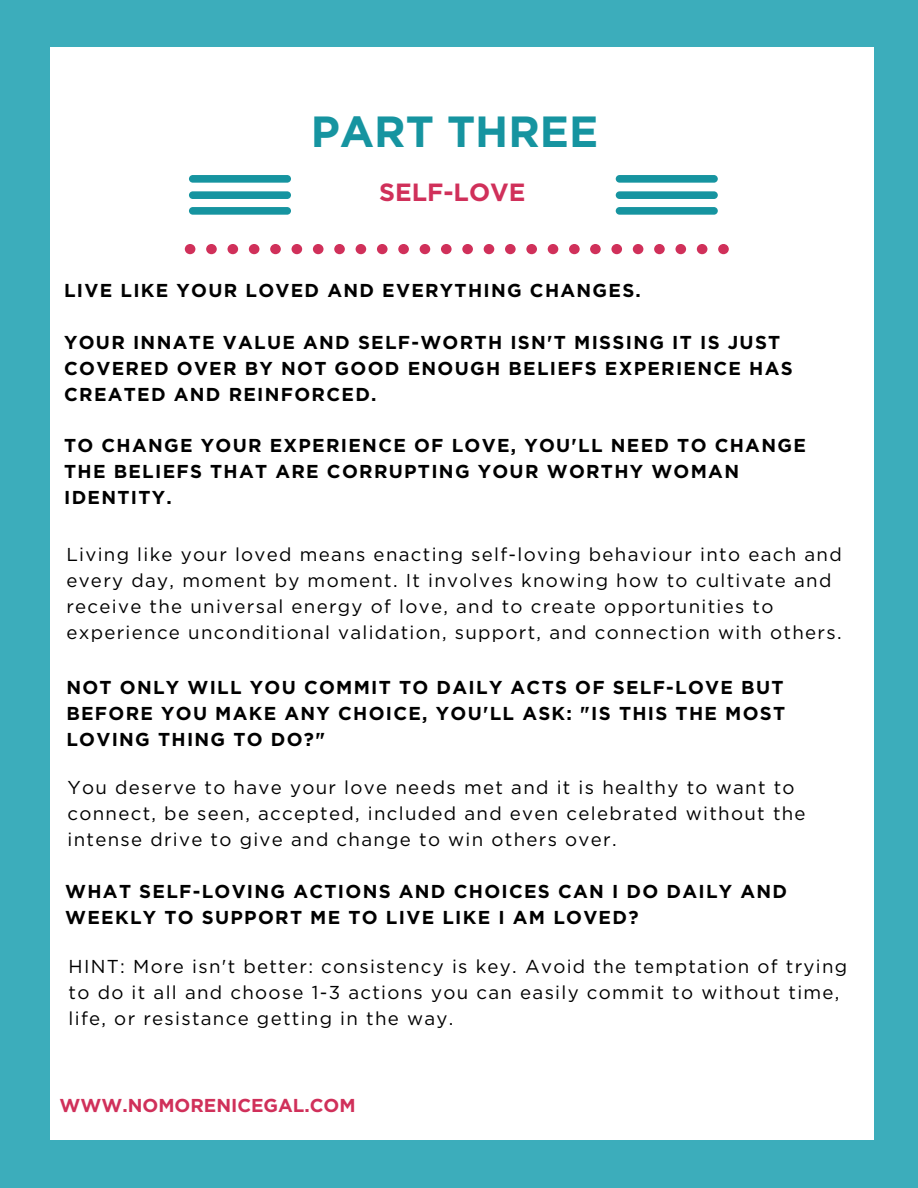
<style>
.page{position:relative;width:918px;height:1188px;background:#3cadbb}
.page>*{position:absolute;margin:0;border:0;box-sizing:border-box;transform-origin:0 0}
.t1{font:700 43.65px "Gotham";color:#1694a0}
.t2{font:700 24.9px "Gotham";color:#d0305a}
.t3{font:18.75px/25.8px "Gotham HTF";letter-spacing:.07em;color:#000}
.t4{font:700 18.75px/25.8px "Gotham";letter-spacing:.07em;color:#000}
.t5{font:700 18.75px "Gotham";color:#d0305a}
</style>
<div class="page">
<div style="left:51px;top:47px;width:823px;height:1093px;background:#fff"></div>
<div style="left:292px;top:244px;width:10px;height:10px;background:#d0305a;border-radius:50%"></div>
<div style="left:313px;top:244px;width:11px;height:10px;background:#d0305a;border-radius:50%"></div>
<div style="left:270px;top:244px;width:11px;height:10px;background:#d0305a;border-radius:50%"></div>
<div style="left:356px;top:244px;width:10px;height:10px;background:#d0305a;border-radius:50%"></div>
<svg style="left:185px;top:244px;width:10px;height:10px"></svg>
<div style="left:377px;top:244px;width:11px;height:10px;background:#d0305a;border-radius:50%"></div>
<div style="left:206px;top:244px;width:11px;height:10px;background:#d0305a;border-radius:50%"></div>
<div style="left:228px;top:244px;width:10px;height:10px;background:#d0305a;border-radius:50%"></div>
<div style="left:249px;top:244px;width:10px;height:10px;background:#d0305a;border-radius:50%"></div>
<div style="left:334px;top:244px;width:11px;height:10px;background:#d0305a;border-radius:50%"></div>
<div style="left:505px;top:244px;width:11px;height:10px;background:#d0305a;border-radius:50%"></div>
<div style="left:526px;top:244px;width:11px;height:10px;background:#d0305a;border-radius:50%"></div>
<div style="left:548px;top:244px;width:10px;height:10px;background:#d0305a;border-radius:50%"></div>
<div style="left:569px;top:244px;width:11px;height:10px;background:#d0305a;border-radius:50%"></div>
<div style="left:484px;top:244px;width:10px;height:10px;background:#d0305a;border-radius:50%"></div>
<div style="left:420px;top:244px;width:10px;height:10px;background:#d0305a;border-radius:50%"></div>
<div style="left:441px;top:244px;width:11px;height:10px;background:#d0305a;border-radius:50%"></div>
<div style="left:398px;top:244px;width:11px;height:10px;background:#d0305a;border-radius:50%"></div>
<div style="left:462px;top:244px;width:11px;height:10px;background:#d0305a;border-radius:50%"></div>
<div style="left:697px;top:244px;width:10px;height:10px;background:#d0305a;border-radius:50%"></div>
<div style="left:718px;top:244px;width:11px;height:10px;background:#d0305a;border-radius:50%"></div>
<div style="left:675px;top:244px;width:11px;height:10px;background:#d0305a;border-radius:50%"></div>
<svg style="left:590px;top:244px;width:11px;height:10px"></svg>
<div style="left:611px;top:244px;width:11px;height:10px;background:#d0305a;border-radius:50%"></div>
<div style="left:633px;top:244px;width:10px;height:10px;background:#d0305a;border-radius:50%"></div>
<div style="left:654px;top:244px;width:11px;height:10px;background:#d0305a;border-radius:50%"></div>
<div style="left:189px;top:207px;width:102px;height:8px;background:#1694a0;border-radius:4px"></div>
<div style="left:189px;top:191px;width:102px;height:8px;background:#1694a0;border-radius:4px"></div>
<div style="left:189px;top:175px;width:102px;height:8px;background:#1694a0;border-radius:4px"></div>
<div style="left:616px;top:191px;width:102px;height:8px;background:#1694a0;border-radius:4px"></div>
<div style="left:616px;top:207px;width:102px;height:8px;background:#1694a0;border-radius:4px"></div>
<div style="left:616px;top:175px;width:102px;height:8px;background:#1694a0;border-radius:4px"></div>
<h1 class="t1" style="left:311px;top:112px;width:289px">PART THREE</h1>
<h2 class="t2" style="left:379px;top:181px;width:148px">SELF-LOVE</h2>
<p class="t4" style="left:64px;top:278px;width:578px">LIVE LIKE YOUR LOVED AND EVERYTHING CHANGES.</p>
<p class="t4" style="left:64px;top:330px;width:730px">YOUR INNATE VALUE AND SELF-WORTH ISN'T MISSING IT IS JUST<br>COVERED OVER BY NOT GOOD ENOUGH BELIEFS EXPERIENCE HAS<br>CREATED AND REINFORCED.</p>
<p class="t4" style="left:64px;top:434px;width:743px">TO CHANGE YOUR EXPERIENCE OF LOVE, YOU'LL NEED TO CHANGE<br>THE BELIEFS THAT ARE CORRUPTING YOUR WORTHY WOMAN<br>IDENTITY.</p>
<p class="t3" style="left:66px;top:542px;width:777px">Living like your loved means enacting self-loving behaviour into each and every day, moment by moment. It involves knowing how to cultivate and receive the universal energy of love, and to create opportunities to experience unconditional validation, support, and connection with others.</p>
<p class="t4" style="left:66px;top:676px;width:720px;text-align:justify">NOT ONLY WILL YOU COMMIT TO DAILY ACTS OF SELF-LOVE BUT BEFORE YOU MAKE ANY CHOICE, YOU'LL ASK: "IS THIS THE MOST LOVING THING TO DO?"</p>
<p class="t3" style="left:67px;top:774px;width:740px">You deserve to have your love needs met and it is healthy to want to connect, be seen, accepted, included and even celebrated without the intense drive to give and change to win others over.</p>
<p class="t4" style="left:65px;top:879px;width:723px">WHAT SELF-LOVING ACTIONS AND CHOICES CAN I DO DAILY AND<br>WEEKLY TO SUPPORT ME TO LIVE LIKE I AM LOVED?</p>
<p class="t3" style="left:69px;top:953px;width:780px">HINT: More isn't better: consistency is key. Avoid the temptation of trying to do it all and choose 1-3 actions you can easily commit to without time, life, or resistance getting in the way.</p>
<p class="t5" style="left:60px;top:1096px;width:298px">WWW.NOMORENICEGAL.COM</p>
</div>
